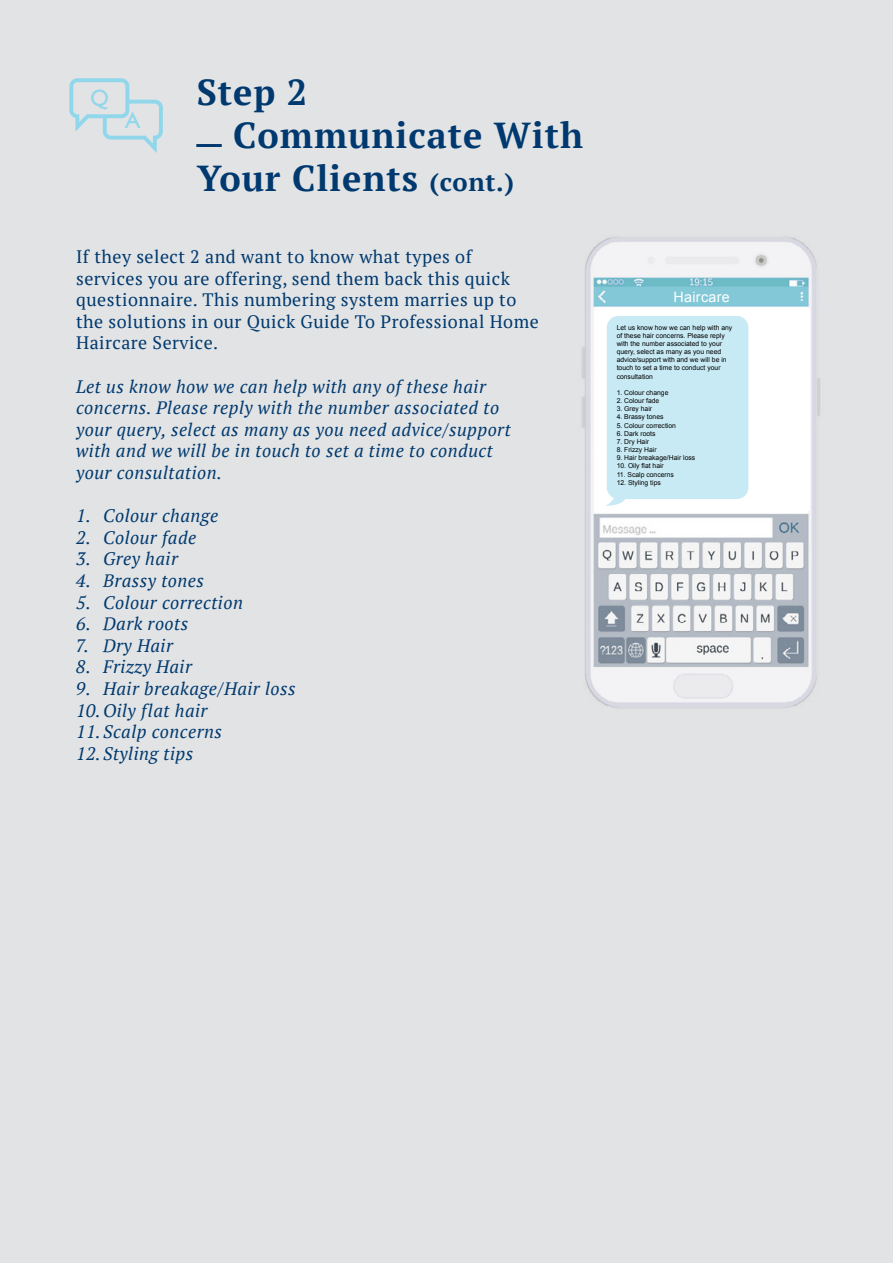
<style>
.page{position:relative;width:893px;height:1263px;background:#e2e3e4}
.page>*{position:absolute;margin:0;border:0;box-sizing:border-box;transform-origin:0 0}
.t1{font:700 36px/43.2px "PT Serif";letter-spacing:.025em;color:#00396f}
.t2{font:24px "Gin Sans";color:#91d7ec}
.t3{font:italic 18px/21.6px "PT Serif";letter-spacing:.025em;color:#00396f}
.t4{font:18px/21.6px "PT Serif";letter-spacing:.025em;color:#00396f}
.t5{font:14.25px "Arial";letter-spacing:.025em;color:#fff}
.t6{font:6.75px/8.1px "Arial";color:#000}
.s1{font-family:"Gin Sans";font-weight:400}
.s2{font-size:25.5px}
</style>
<div class="page">
<img style="left:574px;top:218px;width:256px;height:495px">
<div style="left:598px;top:309px;width:211px;height:202px;background:#fff"></div>
<div style="left:607px;top:316px;width:141px;height:183px;background:#c8eaf4;border-radius:12px"></div>
<svg style="left:605px;top:490px;width:20px;height:16px"></svg>
<div style="left:612px;top:289px;width:176px;height:15px;background:#83c8d7"></div>
<div style="left:105px;top:102px;width:56px;height:36px;background:#e2e3e4;border-radius:6px"></div>
<div style="left:103px;top:100px;width:60px;height:40px;border:4px solid #91d7ec;border-radius:6px"></div>
<div style="left:71px;top:80px;width:56px;height:36px;background:#e2e3e4;border-radius:6px"></div>
<div style="left:69px;top:78px;width:60px;height:40px;border:4px solid #91d7ec;border-radius:6px"></div>
<h2 class="t2" style="left:90px;top:84px;width:20px">Q</h2>
<h2 class="t2" style="left:125px;top:106px;width:17px">A</h2>
<h1 class="t1" style="left:197px;top:70px;width:112px">Step 2</h1>
<h1 class="t1" style="left:197px;top:113px;width:388px"><span class="s1">–</span> Communicate With<br>Your Clients <span class="s2">(cont.)</span></h1>
<p class="t4" style="left:76px;top:246px;width:464px">If they select 2 and want to know what types of services you are offering, send them back this quick questionnaire. This numbering system marries up to the solutions in our Quick Guide To Professional Home Haircare Service.</p>
<p class="t3" style="left:76px;top:375px;width:436px">Let us know how we can help with any of these hair concerns. Please reply with the number associated to your query, select as many as you need advice/support with and we will be in touch to set a time to conduct your consultation.</p>
<p class="t3" style="left:76px;top:505px;width:144px">1. Colour change</p>
<p class="t3" style="left:76px;top:526px;width:122px">2. Colour fade</p>
<p class="t3" style="left:76px;top:548px;width:103px">3. Grey hair</p>
<p class="t3" style="left:76px;top:570px;width:129px">4. Brassy tones</p>
<p class="t3" style="left:76px;top:591px;width:168px">5. Colour correction</p>
<p class="t3" style="left:76px;top:613px;width:114px">6. Dark roots</p>
<p class="t3" style="left:76px;top:634px;width:98px">7. Dry Hair</p>
<p class="t3" style="left:76px;top:656px;width:117px">8. Frizzy Hair</p>
<p class="t3" style="left:76px;top:678px;width:221px">9. Hair breakage/Hair loss<br>10.Oily flat hair<br>11.Scalp concerns<br>12.Styling tips</p>
<p class="t5" style="left:673px;top:287px;width:58px">Haircare</p>
<p class="t6" style="left:617px;top:323px;width:117px">Let us know how we can help with any of these hair concerns. Please reply with the number associated to your query, select as many as you need advice/support with and we will be in touch to set a time to conduct your consultation</p>
<p class="t6" style="left:617px;top:389px;width:53px">1. Colour change</p>
<p class="t6" style="left:617px;top:397px;width:44px">2. Colour fade</p>
<p class="t6" style="left:617px;top:405px;width:37px">3. Grey hair</p>
<p class="t6" style="left:617px;top:413px;width:48px">4. Brassy tones</p>
<p class="t6" style="left:617px;top:421px;width:61px">5. Colour correction</p>
<p class="t6" style="left:617px;top:429px;width:40px">6. Dark roots</p>
<p class="t6" style="left:617px;top:437px;width:34px">7. Dry Hair</p>
<p class="t6" style="left:617px;top:446px;width:42px">8. Frizzy Hair</p>
<p class="t6" style="left:617px;top:454px;width:80px">9. Hair breakage/Hair loss</p>
<p class="t6" style="left:617px;top:462px;width:49px">10. Oily flat hair</p>
<p class="t6" style="left:617px;top:470px;width:59px">11. Scalp concerns</p>
<p class="t6" style="left:617px;top:478px;width:46px">12. Styling tips</p>
</div>
